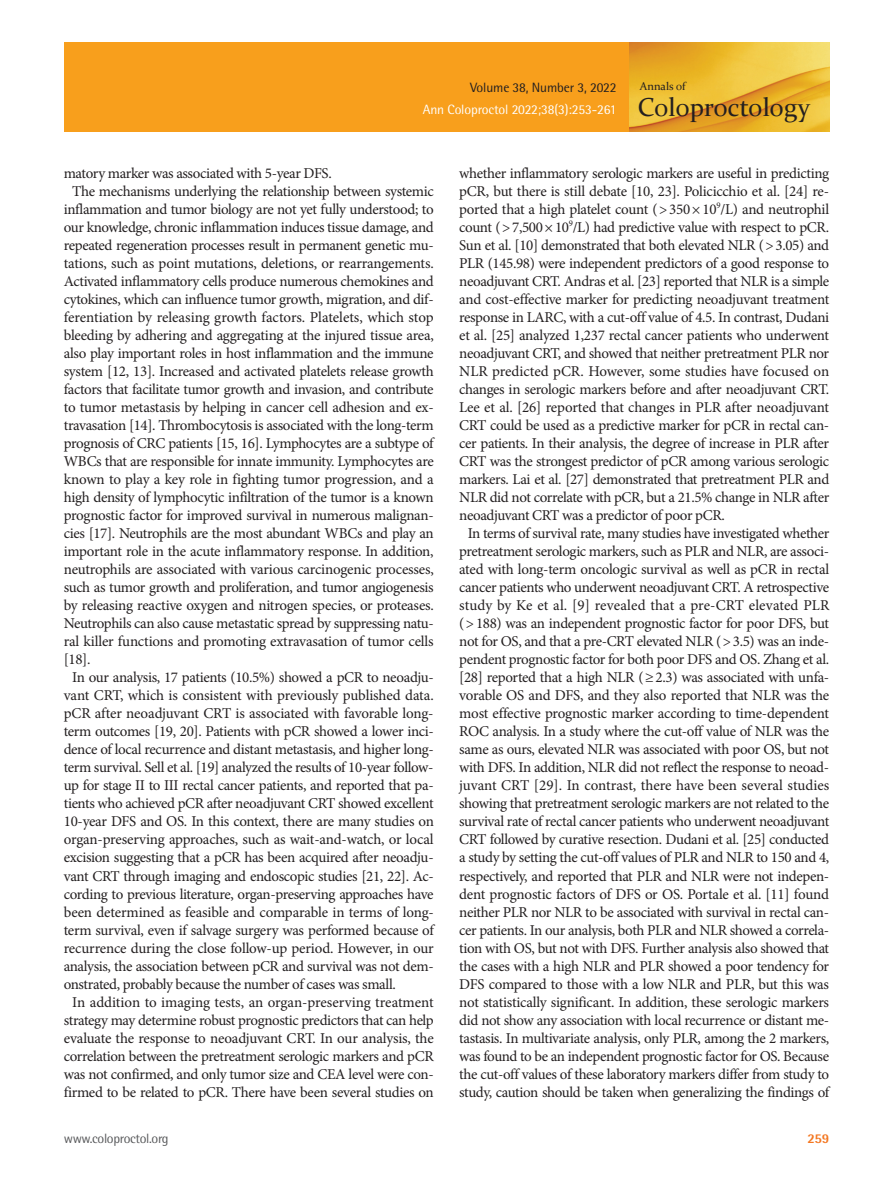
<style>
.page{position:relative;width:893px;height:1191px;background:#fff}
.page>*{position:absolute;margin:0;border:0;box-sizing:border-box;transform-origin:0 0}
.t1{font:25.95px "Constantia";color:#231f20}
.본문{font:15px/18px "Minion Pro";letter-spacing:-.025em;color:#231f20;text-align:justify}
.t2{font:13.5px "Rotis Semi Sans Std";letter-spacing:-.01em;color:#fff}
.t3{font:13.5px "Rotis Semi Sans Std";letter-spacing:-.01em;color:#231f20}
.t4{font:13.5px "Rotis Semi Sans Std";letter-spacing:-.025em;color:#57585a}
.t5{font:800 13.5px "Rotis Semi Sans Std";color:#f47721}
.t6{font:11.25px "Constantia";color:#231f20}
</style>
<div class="page">
<div style="left:64px;top:43px;width:565px;height:89px;background:#f89f1c"></div>
<img style="left:629px;top:43px;width:200px;height:89px">
<p class="t3" style="left:470px;top:80px;width:148px">Volume 38, Number 3, 2022</p>
<p class="t2" style="left:423px;top:102px;width:195px">Ann Coloproctol 2022;38(3):253-261</p>
<p class="t6" style="left:640px;top:79px;width:47px">Annals of</p>
<h1 class="t1" style="left:638px;top:90px;width:174px">Coloproctology</h1>
<p class="본문" style="left:64px;top:164px;width:269px">matory marker was associated with 5-year DFS.</p>
<p class="본문" style="left:64px;top:182px;width:372px;text-indent:9px">The mechanisms underlying the relationship between systemic inflammation and tumor biology are not yet fully understood; to our knowledge, chronic inflammation induces tissue damage, and repeated regeneration processes result in permanent genetic mu&shy;tations, such as point mutations, deletions, or rearrangements.<br>Activated inflammatory cells produce numerous chemokines and cytokines, which can influence tumor growth, migration, and dif&shy;ferentiation by releasing growth factors. Platelets, which stop bleeding by adhering and aggregating at the injured tissue area, also play important roles in host inflammation and the immune system [12, 13]. Increased and activated platelets release growth factors that facilitate tumor growth and invasion, and contribute to tumor metastasis by helping in cancer cell adhesion and ex&shy;travasation [14]. Thrombocytosis is associated with the long-term prognosis of CRC patients [15, 16]. Lymphocytes are a subtype of WBCs that are responsible for innate immunity. Lymphocytes are known to play a key role in fighting tumor progression, and a high density of lymphocytic infiltration of the tumor is a known prognostic factor for improved survival in numerous malignan&shy;cies [17]. Neutrophils are the most abundant WBCs and play an important role in the acute inflammatory response. In addition, neutrophils are associated with various carcinogenic processes, such as tumor growth and proliferation, and tumor angiogenesis by releasing reactive oxygen and nitrogen species, or proteases.<br>Neutrophils can also cause metastatic spread by suppressing natu&shy;ral killer functions and promoting extravasation of tumor cells [18].</p>
<p class="본문" style="left:64px;top:668px;width:372px;text-indent:9px">In our analysis, 17 patients (10.5%) showed a pCR to neoadju&shy;vant CRT, which is consistent with previously published data. pCR after neoadjuvant CRT is associated with favorable long&shy;term outcomes [19, 20]. Patients with pCR showed a lower inci&shy;dence of local recurrence and distant metastasis, and higher long&shy;term survival. Sell et al. [19] analyzed the results of 10-year follow&shy;up for stage II to III rectal cancer patients, and reported that pa&shy;tients who achieved pCR after neoadjuvant CRT showed excellent 10-year DFS and OS. In this context, there are many studies on organ-preserving approaches, such as wait-and-watch, or local excision suggesting that a pCR has been acquired after neoadju&shy;vant CRT through imaging and endoscopic studies [21, 22]. Ac&shy;cording to previous literature, organ-preserving approaches have been determined as feasible and comparable in terms of long&shy;term survival, even if salvage surgery was performed because of recurrence during the close follow-up period. However, in our analysis, the association between pCR and survival was not dem&shy;onstrated, probably because the number of cases was small.</p>
<p class="본문" style="left:64px;top:992px;width:372px;text-align:center">In addition to imaging tests, an organ-preserving treatment strategy may determine robust prognostic predictors that can help evaluate the response to neoadjuvant CRT. In our analysis, the correlation between the pretreatment serologic markers and pCR was not confirmed, and only tumor size and CEA level were con&shy;firmed to be related to pCR. There have been several studies on</p>
<p class="t4" style="left:64px;top:1130px;width:106px">www.coloproctol.org</p>
<p class="본문" style="left:459px;top:164px;width:372px">whether inflammatory serologic markers are useful in predicting pCR, but there is still debate [10, 23]. Policicchio et al. [24] re&shy;ported that a high platelet count (&gt; 350× 10<sup>9</sup>/L) and neutrophil count (&gt; 7,500× 10<sup>9</sup>/L) had predictive value with respect to pCR.<br>Sun et al. [10] demonstrated that both elevated NLR (&gt; 3.05) and PLR (145.98) were independent predictors of a good response to neoadjuvant CRT. Andras et al. [23] reported that NLR is a simple and cost-effective marker for predicting neoadjuvant treatment response in LARC, with a cut-off value of 4.5. In contrast, Dudani et al. [25] analyzed 1,237 rectal cancer patients who underwent neoadjuvant CRT, and showed that neither pretreatment PLR nor NLR predicted pCR. However, some studies have focused on changes in serologic markers before and after neoadjuvant CRT.<br>Lee et al. [26] reported that changes in PLR after neoadjuvant CRT could be used as a predictive marker for pCR in rectal can&shy;cer patients. In their analysis, the degree of increase in PLR after CRT was the strongest predictor of pCR among various serologic markers. Lai et al. [27] demonstrated that pretreatment PLR and NLR did not correlate with pCR, but a 21.5% change in NLR after neoadjuvant CRT was a predictor of poor pCR.</p>
<p class="본문" style="left:459px;top:524px;width:372px;text-align:center">In terms of survival rate, many studies have investigated whether pretreatment serologic markers, such as PLR and NLR, are associ&shy;ated with long-term oncologic survival as well as pCR in rectal cancer patients who underwent neoadjuvant CRT. A retrospective study by Ke et al. [9] revealed that a pre-CRT elevated PLR (&gt; 188) was an independent prognostic factor for poor DFS, but not for OS, and that a pre-CRT elevated NLR (&gt; 3.5) was an inde&shy;pendent prognostic factor for both poor DFS and OS. Zhang et al. [28] reported that a high NLR (≥ 2.3) was associated with unfa&shy;vorable OS and DFS, and they also reported that NLR was the most effective prognostic marker according to time-dependent ROC analysis. In a study where the cut-off value of NLR was the same as ours, elevated NLR was associated with poor OS, but not with DFS. In addition, NLR did not reflect the response to neoad&shy;juvant CRT [29]. In contrast, there have been several studies showing that pretreatment serologic markers are not related to the survival rate of rectal cancer patients who underwent neoadjuvant CRT followed by curative resection. Dudani et al. [25] conducted a study by setting the cut-off values of PLR and NLR to 150 and 4, respectively, and reported that PLR and NLR were not indepen&shy;dent prognostic factors of DFS or OS. Portale et al. [11] found neither PLR nor NLR to be associated with survival in rectal can&shy;cer patients. In our analysis, both PLR and NLR showed a correla&shy;tion with OS, but not with DFS. Further analysis also showed that the cases with a high NLR and PLR showed a poor tendency for DFS compared to those with a low NLR and PLR, but this was not statistically significant. In addition, these serologic markers did not show any association with local recurrence or distant me&shy;tastasis. In multivariate analysis, only PLR, among the 2 markers, was found to be an independent prognostic factor for OS. Because the cut-off values of these laboratory markers differ from study to study, caution should be taken when generalizing the findings of</p>
<p class="t5" style="left:807px;top:1129px;width:23px">259</p>
</div>
